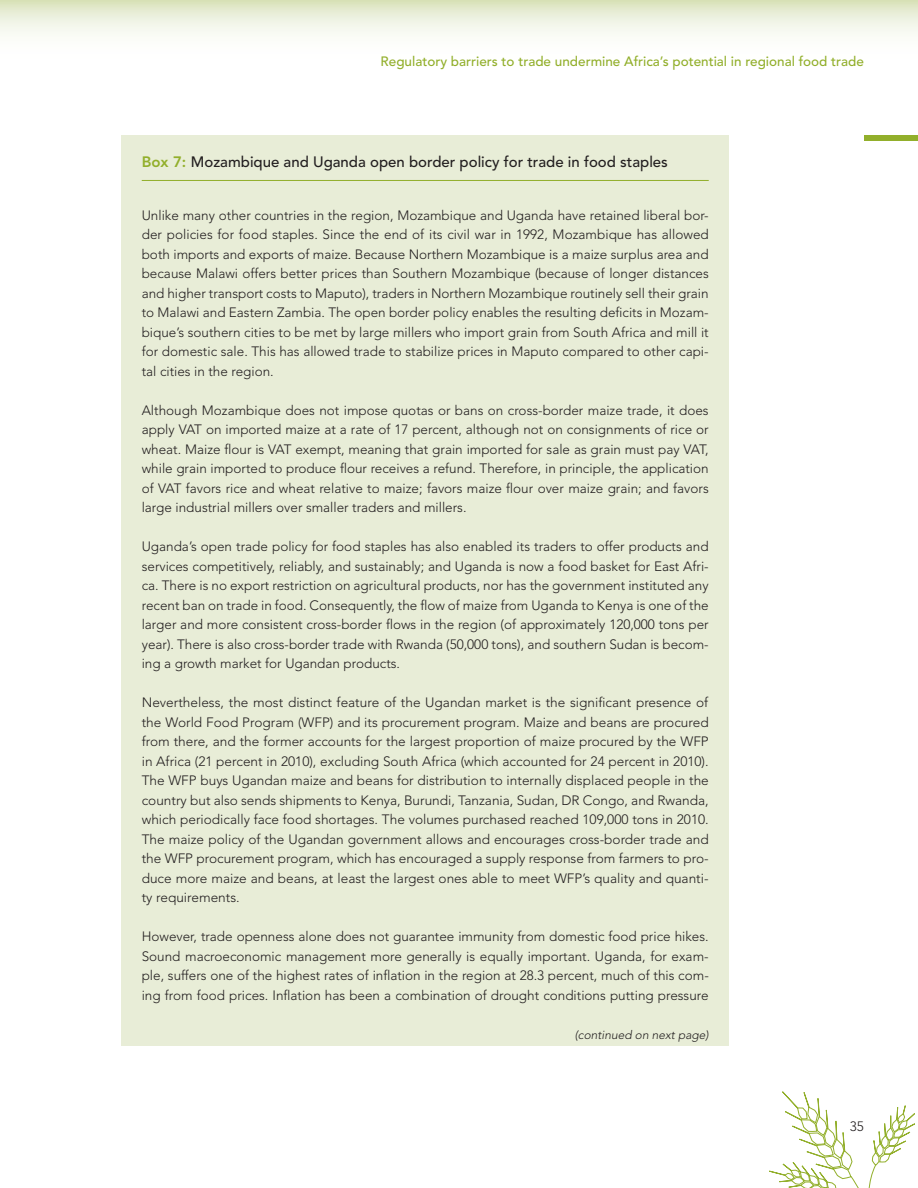
<style>
.page{position:relative;width:918px;height:1188px;background:#fff}
.page>*{position:absolute;margin:0;border:0;box-sizing:border-box;transform-origin:0 0}
.t1{font:500 15px "Avenir LT Std";color:#231f20}
.t2{font:300 13.5px/19.5px "Avenir LT Std";color:#231f20;text-align:justify}
.t3{font:500 13.5px "Avenir LT Std";color:#92af2b}
.t4{font:italic 300 12px "Avenir LT Std";color:#231f20}
.s1{font-weight:800;color:#92af2b}
</style>
<div class="page">
<svg style="left:0;top:0;width:918px;height:35px"></svg>
<svg style="left:769px;top:1091px;width:146px;height:97px"></svg>
<div style="left:864px;top:135px;width:54px;height:5px;background:#92af2b"></div>
<div style="left:122px;top:135px;width:607px;height:910px;background:#e8edd7"></div>
<hr style="left:142px;top:180px;width:567px;height:1px;background:#92af2b">
<p class="t3" style="left:381px;top:54px;width:485px">Regulatory barriers to trade undermine Africa’s potential in regional food trade</p>
<p class="t1" style="left:142px;top:153px;width:528px"><span class="s1">Box 7:</span> Mozambique and Uganda open border policy for trade in food staples</p>
<p class="t2" style="left:142px;top:205px;width:569px">Unlike many other countries in the region, Mozambique and Uganda have retained liberal bor&shy;der policies for food staples. Since the end of its civil war in 1992, Mozambique has allowed both imports and exports of maize. Because Northern Mozambique is a maize surplus area and because Malawi offers better prices than Southern Mozambique (because of longer distances and higher transport costs to Maputo), traders in Northern Mozambique routinely sell their grain to Malawi and Eastern Zambia. The open border policy enables the resulting deficits in Mozam&shy;bique’s southern cities to be met by large millers who import grain from South Africa and mill it for domestic sale. This has allowed trade to stabilize prices in Maputo compared to other capi&shy;tal cities in the region.</p>
<p class="t2" style="left:142px;top:400px;width:569px">Although Mozambique does not impose quotas or bans on cross-border maize trade, it does apply VAT on imported maize at a rate of 17 percent, although not on consignments of rice or wheat. Maize flour is VAT exempt, meaning that grain imported for sale as grain must pay VAT, while grain imported to produce flour receives a refund. Therefore, in principle, the application of VAT favors rice and wheat relative to maize; favors maize flour over maize grain; and favors large industrial millers over smaller traders and millers.</p>
<p class="t2" style="left:142px;top:537px;width:569px">Uganda’s open trade policy for food staples has also enabled its traders to offer products and services competitively, reliably, and sustainably; and Uganda is now a food basket for East Afri&shy;ca. There is no export restriction on agricultural products, nor has the government instituted any recent ban on trade in food. Consequently, the flow of maize from Uganda to Kenya is one of the larger and more consistent cross-border flows in the region (of approximately 120,000 tons per year). There is also cross-border trade with Rwanda (50,000 tons), and southern Sudan is becom&shy;ing a growth market for Ugandan products.</p>
<p class="t2" style="left:142px;top:693px;width:569px">Nevertheless, the most distinct feature of the Ugandan market is the significant presence of the World Food Program (WFP) and its procurement program. Maize and beans are procured from there, and the former accounts for the largest proportion of maize procured by the WFP in Africa (21 percent in 2010), excluding South Africa (which accounted for 24 percent in 2010).<br>The WFP buys Ugandan maize and beans for distribution to internally displaced people in the country but also sends shipments to Kenya, Burundi, Tanzania, Sudan, DR Congo, and Rwanda, which periodically face food shortages. The volumes purchased reached 109,000 tons in 2010.<br>The maize policy of the Ugandan government allows and encourages cross-border trade and the WFP procurement program, which has encouraged a supply response from farmers to pro&shy;duce more maize and beans, at least the largest ones able to meet WFP’s quality and quanti&shy;ty requirements.</p>
<p class="t2" style="left:142px;top:927px;width:569px">However, trade openness alone does not guarantee immunity from domestic food price hikes.<br>Sound macroeconomic management more generally is equally important. Uganda, for exam&shy;ple, suffers one of the highest rates of inflation in the region at 28.3 percent, much of this com&shy;ing from food prices. Inflation has been a combination of drought conditions putting pressure</p>
<p class="t4" style="left:575px;top:1028px;width:135px">(continued on next page)</p>
<p class="t2" style="left:850px;top:1117px;width:16px">35</p>
</div>
